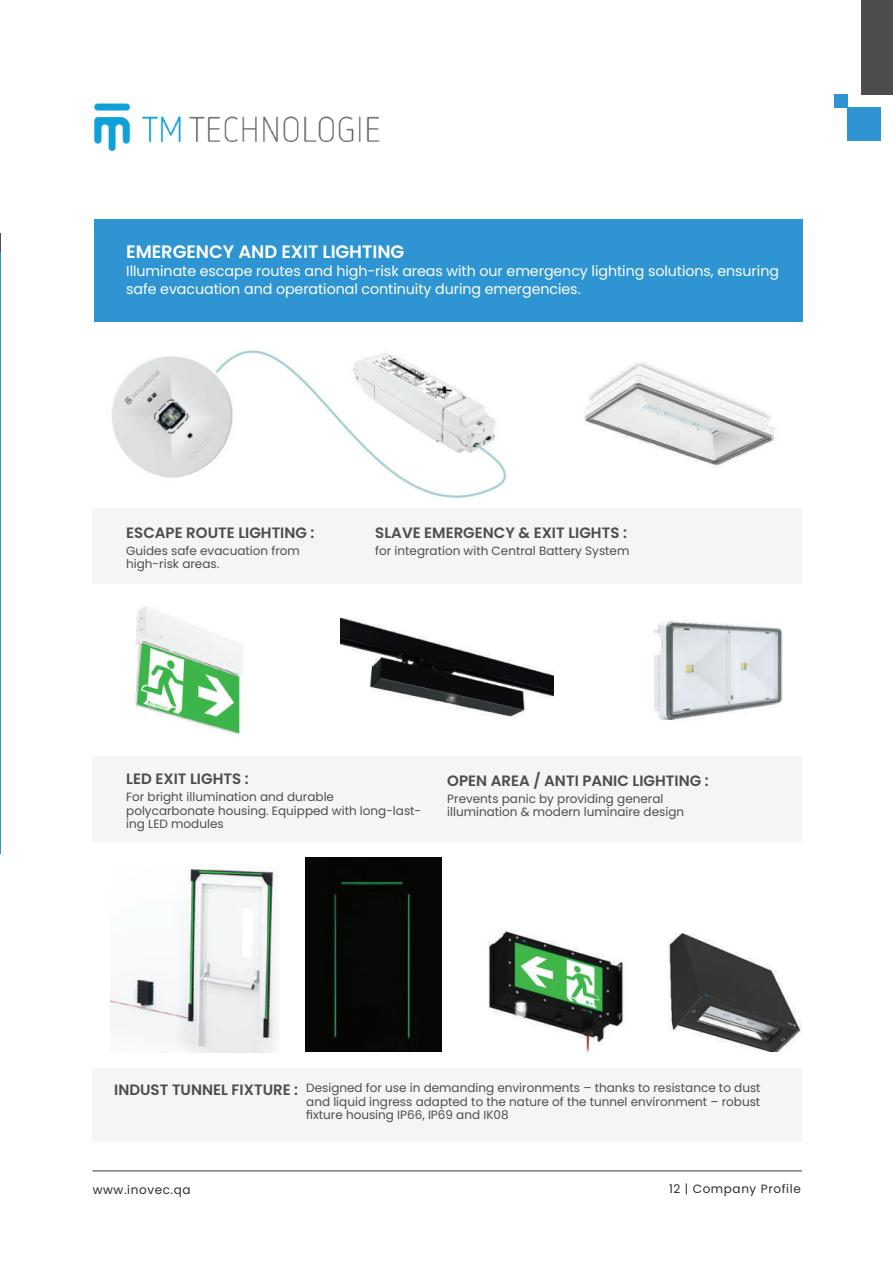
<style>
.page{position:relative;width:893px;height:1263px;background:#fff}
.page>*{position:absolute;margin:0;border:0;box-sizing:border-box;transform-origin:0 0}
.t1{font:600 18px "Poppins";letter-spacing:-.005em;color:#fff}
.t2{font:600 15px "Poppins";color:#4d4d4d}
.t3{font:14.25px/18px "Poppins";letter-spacing:-.005em;color:#fff}
.t4{font:12px/13.5px "Poppins";color:#4d4d4d}
.t5{font:12px "Poppins";letter-spacing:.05em;color:#2d2d2d}
.s1{font-weight:600;font-size:15px}
</style>
<div class="page">
<hr style="left:0;top:234px;width:1px;height:39px;background:#4d4d4d">
<hr style="left:0;top:252px;width:1px;height:601px;background:#2e95d2">
<hr style="left:93px;top:1170px;width:709px;height:1px;background:#4d4d4d">
<div style="left:93px;top:1068px;width:709px;height:74px;background:#f4f5f6"></div>
<img style="left:668px;top:933px;width:134px;height:119px">
<img style="left:94px;top:103px;width:286px;height:49px">
<div style="left:847px;top:107px;width:34px;height:34px;background:#2e95d2"></div>
<div style="left:834px;top:94px;width:13px;height:13px;background:#2e95d2"></div>
<div style="left:861px;top:0;width:32px;height:94px;background:#4d4d4d"></div>
<div style="left:93px;top:508px;width:709px;height:75px;background:#f4f5f6"></div>
<img style="left:94px;top:321px;width:431px;height:177px">
<img style="left:584px;top:362px;width:191px;height:106px">
<div style="left:93px;top:756px;width:709px;height:86px;background:#f4f5f6"></div>
<img style="left:135px;top:606px;width:108px;height:129px">
<img style="left:340px;top:618px;width:213px;height:99px">
<img style="left:654px;top:620px;width:129px;height:101px">
<div style="left:94px;top:219px;width:708px;height:102px;background:#2e95d2"></div>
<img style="left:111px;top:869px;width:166px;height:183px">
<div style="left:306px;top:857px;width:136px;height:195px;background:#050705"></div>
<img style="left:487px;top:929px;width:138px;height:122px">
<h1 class="t1" style="left:126px;top:241px;width:280px">EMERGENCY AND EXIT LIGHTING</h1>
<p class="t3" style="left:126px;top:262px;width:654px">Illuminate escape routes and high-risk areas with our emergency lighting solutions, ensuring safe evacuation and operational continuity during emergencies.</p>
<p class="t2" style="left:126px;top:524px;width:190px">ESCAPE ROUTE LIGHTING :</p>
<p class="t4" style="left:126px;top:544px;width:175px">Guides safe evacuation from high-risk areas.</p>
<p class="t2" style="left:375px;top:524px;width:253px">SLAVE EMERGENCY &amp; EXIT LIGHTS :</p>
<p class="t4" style="left:375px;top:544px;width:256px">for integration with Central Battery System</p>
<p class="t2" style="left:126px;top:770px;width:124px">LED EXIT LIGHTS :</p>
<p class="t4" style="left:126px;top:790px;width:297px">For bright illumination and durable polycarbonate housing. Equipped with long-last&shy;ing LED modules</p>
<p class="t2" style="left:447px;top:772px;width:263px">OPEN AREA / ANTI PANIC LIGHTING :</p>
<p class="t4" style="left:447px;top:792px;width:238px">Prevents panic by providing general illumination &amp; modern luminaire design</p>
<p class="t4" style="left:306px;top:1081px;width:456px;text-align:justify;text-indent:-192px"><span class="s1">INDUST TUNNEL FIXTURE :</span> Designed for use in demanding environments – thanks to resistance to dust and liquid ingress adapted to the nature of the tunnel environment – robust fixture housing IP66, IP69 and IK08</p>
<p class="t5" style="left:93px;top:1183px;width:99px">www.inovec.qa</p>
<p class="t5" style="left:669px;top:1181px;width:133px">12 | Company Profile</p>
</div>
